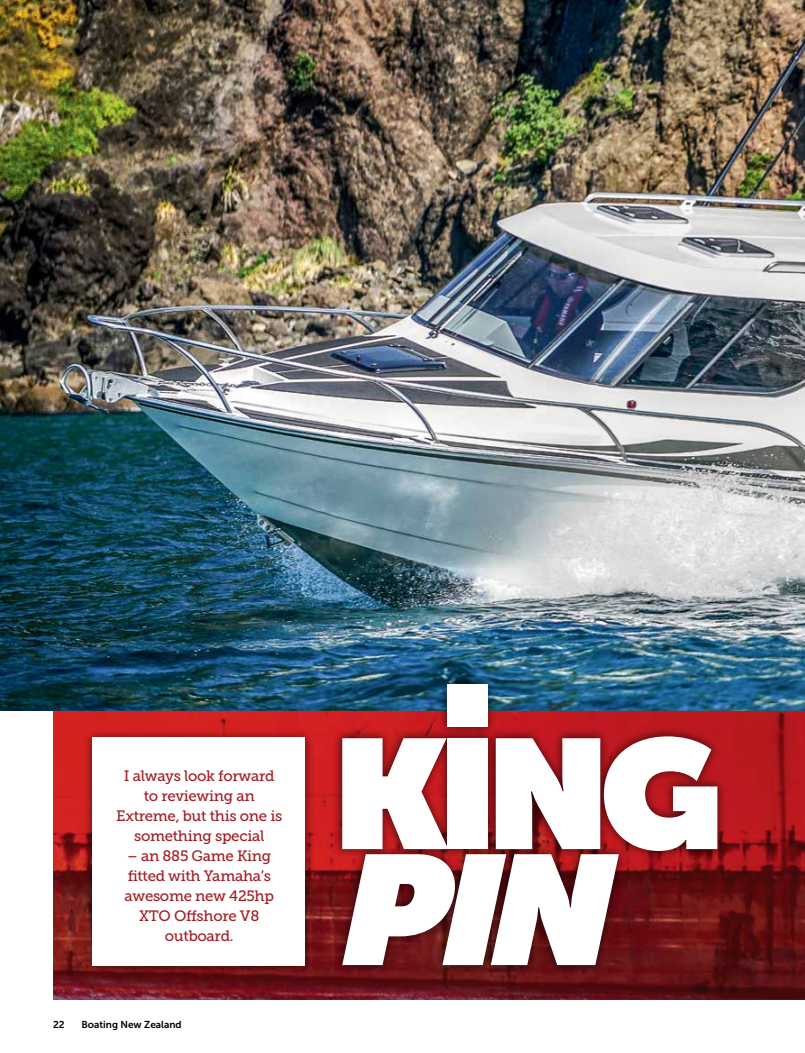
<style>
.page{position:relative;width:805px;height:1053px;background:#fff}
.page>*{position:absolute;margin:0;border:0;box-sizing:border-box;transform-origin:0 0}
.t1{font:900 155px "Museo Sans Display";color:#fff}
.t2{font:italic 900 155px "Museo Sans Display";color:#fff}
.t3{font:15px/20px "Museo Slab 500";letter-spacing:-.02em;color:#a01f24;text-align:center}
.t4{font:10px "Museo Sans 700";color:#000}
</style>
<div class="page">
<img style="left:0;top:0;width:804px;height:710px">
<img style="left:53px;top:710px;width:751px;height:289px">
<div style="left:332px;top:674px;width:395px;height:301px;background:#000;opacity:.62"></div>
<div style="left:447px;top:684px;width:40px;height:43px;background:#fff"></div>
<div style="left:82px;top:727px;width:233px;height:248px;background:#000;opacity:.57"></div>
<div style="left:92px;top:737px;width:213px;height:229px;background:#fff"></div>
<p class="t3" style="left:116px;top:766px;width:167px">I always look forward to reviewing an<br>Extreme, but this one is something special</p>
<p class="t3" style="left:125px;top:845px;width:151px">– an 885 Game King fitted with Yamaha’s awesome new 425hp<br>XTO Offshore V8 outboard.</p>
<p class="t4" style="left:53px;top:1019px;width:13px">22</p>
<p class="t4" style="left:81px;top:1019px;width:102px">Boating New Zealand</p>
<h1 class="t1" style="left:335px;top:702px;width:388px">KING</h1>
<h1 class="t2" style="left:335px;top:818px;width:308px">PIN</h1>
</div>
